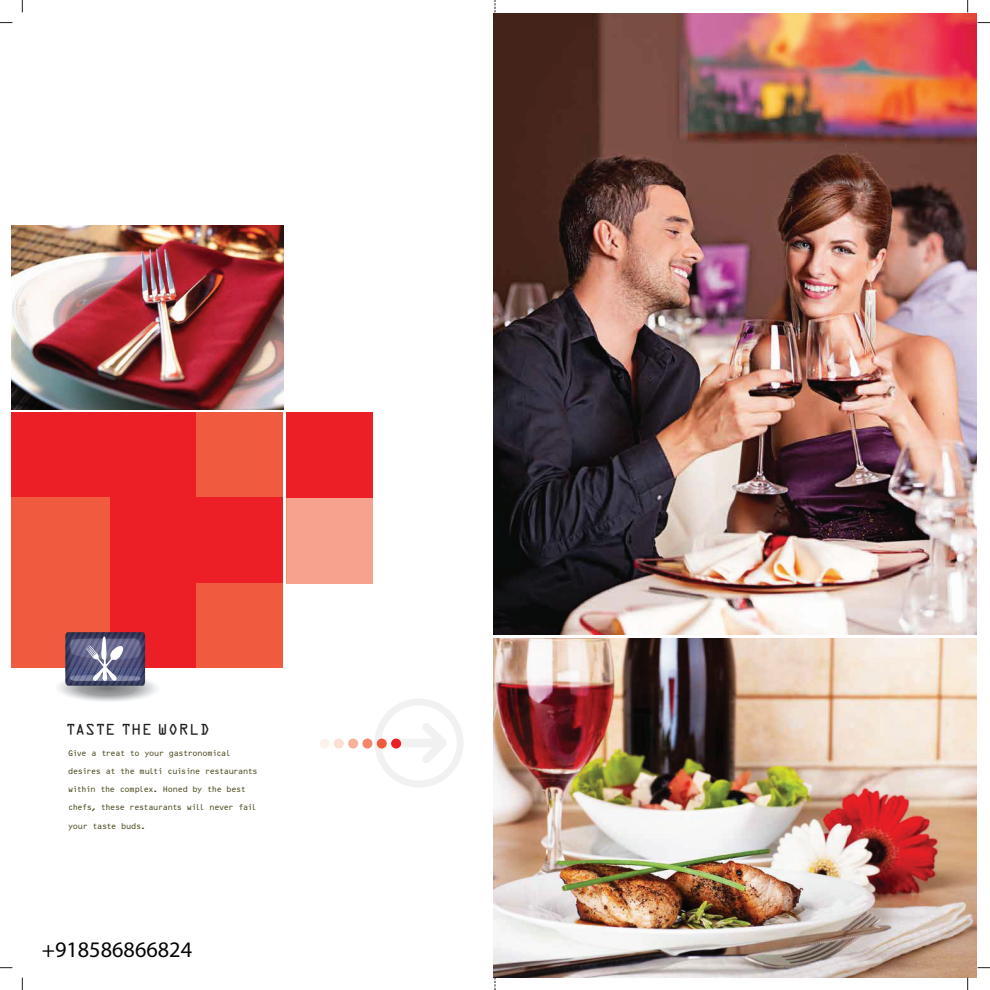
<style>
.page{position:relative;width:990px;height:990px;background:#fff}
.page>*{position:absolute;margin:0;border:0;box-sizing:border-box;transform-origin:0 0}
.t1{font:22.22px "Myriad Pro";color:#040503}
.t2{font:16.62px "OCR Aby BT";letter-spacing:-.005em;color:#201d1e}
.t3{font:9.62px/18.3px "OCRB10 Pitch BT";letter-spacing:-.11em;color:#514f25}
</style>
<div class="page">
<div style="left:196px;top:413px;width:87px;height:85px;background:#f05a3f"></div>
<div style="left:110px;top:413px;width:86px;height:85px;background:#ed1f26"></div>
<div style="left:11px;top:413px;width:99px;height:85px;background:#ed1f26"></div>
<div style="left:110px;top:583px;width:86px;height:85px;background:#ed1f26"></div>
<div style="left:196px;top:583px;width:87px;height:85px;background:#f05a3f"></div>
<div style="left:11px;top:583px;width:99px;height:85px;background:#f05a3f"></div>
<div style="left:110px;top:498px;width:86px;height:85px;background:#ed1f26"></div>
<div style="left:196px;top:498px;width:87px;height:85px;background:#ed1f26"></div>
<div style="left:11px;top:498px;width:99px;height:85px;background:#f05a3f"></div>
<div style="left:286px;top:413px;width:87px;height:85px;background:#ed1f26"></div>
<div style="left:286px;top:498px;width:87px;height:85px;background:#f7a28f"></div>
<svg style="left:58px;top:632px;width:99px;height:70px"></svg>
<img style="left:493px;top:13px;width:483px;height:621px">
<img style="left:493px;top:638px;width:483px;height:339px">
<img style="left:11px;top:225px;width:272px;height:184px">
<svg style="left:375px;top:699px;width:88px;height:88px"></svg>
<div style="left:319px;top:739px;width:10px;height:9px;background:#fef1ec;border-radius:50%"></div>
<div style="left:377px;top:739px;width:10px;height:9px;background:#f05a3f;border-radius:50%"></div>
<div style="left:362px;top:739px;width:10px;height:9px;background:#f4856b;border-radius:50%"></div>
<div style="left:348px;top:739px;width:10px;height:9px;background:#f8b19b;border-radius:50%"></div>
<div style="left:334px;top:739px;width:10px;height:9px;background:#fcded2;border-radius:50%"></div>
<div style="left:391px;top:739px;width:10px;height:9px;background:#ed1f26;border-radius:50%"></div>
<svg style="left:967px;top:0;width:1px;height:12px"></svg>
<svg style="left:22px;top:0;width:1px;height:12px"></svg>
<svg style="left:967px;top:978px;width:1px;height:12px"></svg>
<svg style="left:22px;top:978px;width:1px;height:12px"></svg>
<svg style="left:0;top:22px;width:12px;height:1px"></svg>
<svg style="left:0;top:967px;width:12px;height:1px"></svg>
<svg style="left:977px;top:22px;width:13px;height:1px"></svg>
<svg style="left:977px;top:967px;width:13px;height:1px"></svg>
<h2 class="t2" style="left:66px;top:719px;width:146px">TASTE THE WORLD</h2>
<p class="t3" style="left:68px;top:744px;width:192px">Give a treat to your gastronomical desires at the multi cuisine restaurants within the complex. Honed by the best chefs, these restaurants will never fail your taste buds.</p>
<h1 class="t1" style="left:42px;top:936px;width:152px">+918586866824</h1>
</div>
